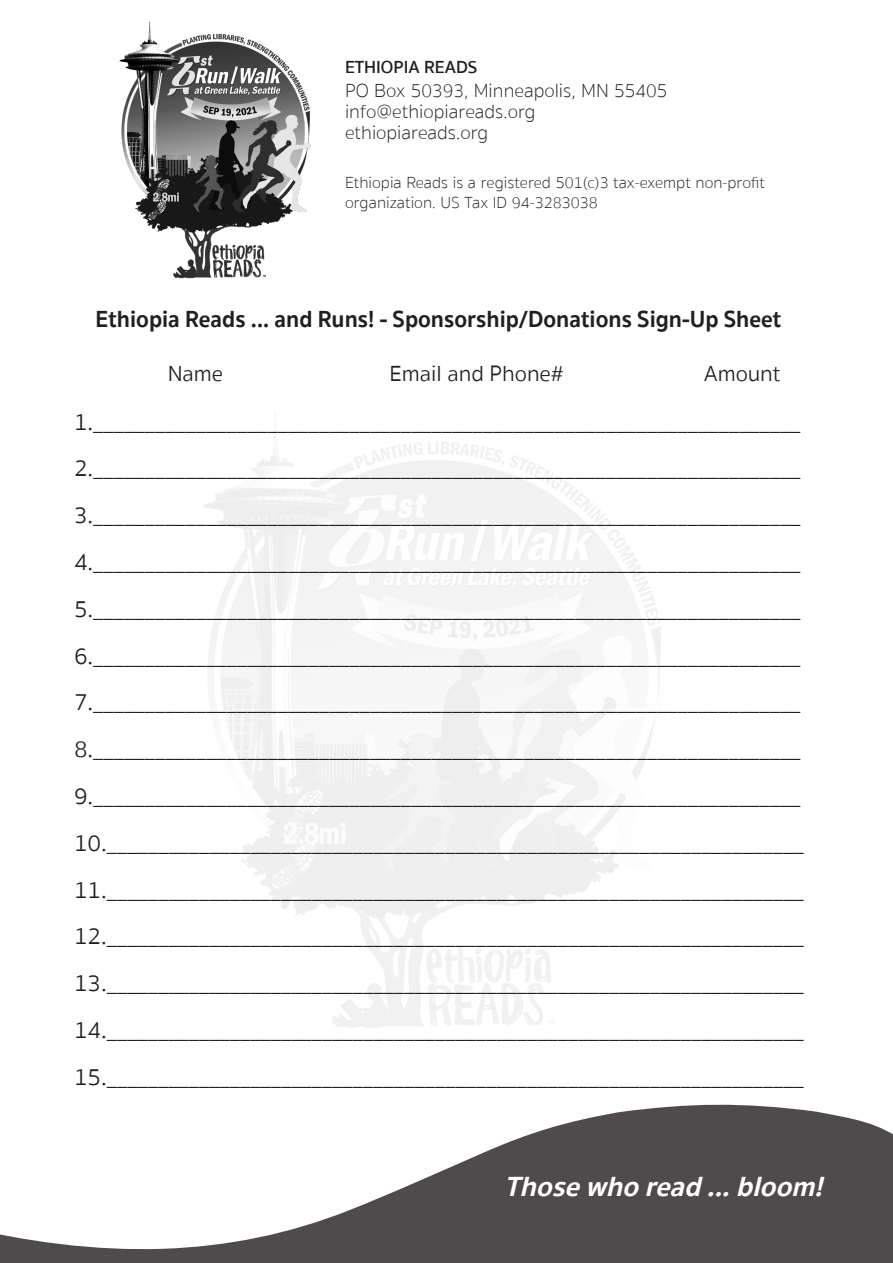
<style>
.page{position:relative;width:893px;height:1263px;background:#fff}
.page>*{position:absolute;margin:0;border:0;box-sizing:border-box;transform-origin:0 0}
.t1{font:italic 700 28.5px "Sukhumvit Set";color:#fff}
.t2{font:300 24px "Sukhumvit Set";color:#231f20}
.t3{font:700 24px "Sukhumvit Set";color:#231f20;scale:.96 1}
.t4{font:300 22.5px "Sukhumvit Set";color:#231f20}
.t5{font:100 19.5px "Sukhumvit Set";color:#231f20}
.t6{font:600 18px "Sukhumvit Set";color:#231f20}
.t7{font:100 16.5px "Sukhumvit Set";color:#231f20}
</style>
<div class="page">
<img style="left:119px;top:21px;width:192px;height:257px">
<svg style="left:0;top:1104px;width:893px;height:159px;fill:#4f4b4c"></svg>
<p class="t6" style="left:345px;top:54px;width:134px">ETHIOPIA READS</p>
<p class="t5" style="left:345px;top:78px;width:324px">PO Box 50393, Minneapolis, MN 55405</p>
<p class="t5" style="left:345px;top:99px;width:192px">info@ethiopiareads.org</p>
<p class="t5" style="left:345px;top:120px;width:145px">ethiopiareads.org</p>
<p class="t7" style="left:345px;top:171px;width:421px">Ethiopia Reads is a registered 501(c)3 tax-exempt non-profit</p>
<p class="t7" style="left:345px;top:191px;width:254px">organization. US Tax ID 94-3283038</p>
<p class="t3" style="left:96px;top:301px;width:716px">Ethiopia Reads ... and Runs! - Sponsorship/Donations Sign-Up Sheet</p>
<p class="t4" style="left:168px;top:358px;width:57px">Name</p>
<p class="t4" style="left:390px;top:358px;width:176px">Email and Phone#</p>
<p class="t4" style="left:704px;top:358px;width:78px">Amount</p>
<p class="t2" style="left:74px;top:405px;width:728px">1._____________________________________________________________________</p>
<p class="t2" style="left:74px;top:452px;width:728px">2._____________________________________________________________________</p>
<p class="t2" style="left:74px;top:499px;width:728px">3._____________________________________________________________________</p>
<p class="t2" style="left:74px;top:545px;width:728px">4._____________________________________________________________________</p>
<p class="t2" style="left:74px;top:592px;width:728px">5._____________________________________________________________________</p>
<p class="t2" style="left:74px;top:639px;width:728px">6._____________________________________________________________________</p>
<p class="t2" style="left:74px;top:686px;width:728px">7._____________________________________________________________________</p>
<p class="t2" style="left:74px;top:733px;width:728px">8._____________________________________________________________________</p>
<p class="t2" style="left:74px;top:779px;width:728px">9._____________________________________________________________________</p>
<p class="t2" style="left:74px;top:826px;width:731px">10.____________________________________________________________________</p>
<p class="t2" style="left:74px;top:873px;width:731px">11.____________________________________________________________________</p>
<p class="t2" style="left:74px;top:920px;width:731px">12.____________________________________________________________________</p>
<p class="t2" style="left:74px;top:967px;width:731px">13.____________________________________________________________________</p>
<p class="t2" style="left:74px;top:1013px;width:731px">14.____________________________________________________________________</p>
<p class="t2" style="left:74px;top:1060px;width:731px">15.____________________________________________________________________</p>
<p class="t1" style="left:505px;top:1164px;width:329px">Thosewhoread...bloom!</p>
</div>
